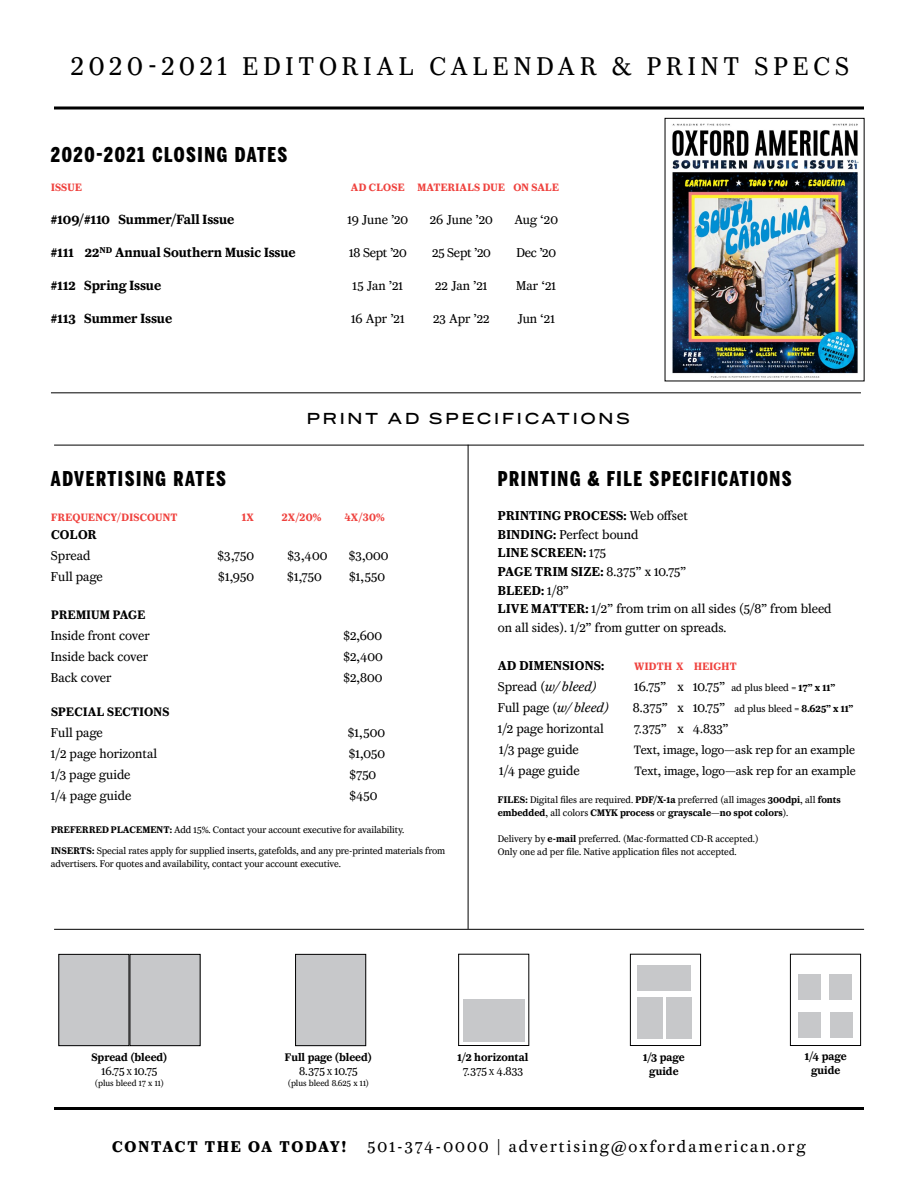
<style>
.page{position:relative;width:918px;height:1188px;background:#fff}
.page>*{position:absolute;margin:0;border:0;box-sizing:border-box;transform-origin:0 0}
.t1{font:27px "Caponi Text";letter-spacing:.18em;color:#000}
.t2{font:900 20.25px "Benton Sans Compressed";letter-spacing:.08em;color:#000}
.t3{font:17.25px "Caponi Text";letter-spacing:.12em;color:#000}
.t4{font:500 15px "Benton Sans Wide";letter-spacing:.18em;color:#000}
.t5{font:600 14.1px "Caponi Text";color:#000}
.t6{font:13.5px/18.8px "Caponi Text";color:#000}
.t7{font:600 13.5px "Caponi Text";letter-spacing:.02em;color:#000}
.t8{font:italic 13.5px "Caponi Text";color:#000}
.t9{font:600 12.9px "Caponi Text";letter-spacing:.02em;color:#000}
.t10{font:12.75px "Caponi Text";letter-spacing:-.005em;color:#000}
.t11{font:12px "Caponi Text";letter-spacing:-.005em;color:#000}
.t12{font:600 11.55px/14px "Caponi Text";color:#000;text-align:center}
.t13{font:600 11.25px "Caponi Text";letter-spacing:.02em;color:#ef413d}
.t14{font:10.05px/20.1px "Caponi Text";letter-spacing:-.01em;color:#000}
.t15{font:600 10.05px/12.9px "Caponi Text";color:#000}
.t16{font:9px "Caponi Text";letter-spacing:-.005em;color:#000}
.s1{font-weight:600}
.s2{font-style:normal}
.s3{font-size:10.5px}
.s4{font-weight:600;font-size:10.5px}
.s5{font-style:italic}
.s6{font-weight:400}
.s7{font-weight:500}
.s8{font-size:9px}
.s9{font-weight:700;font-size:16.35px}
</style>
<div class="page">
<svg style="left:54px;top:106px;width:810px;height:4px;background:#3f3f3f"></svg>
<hr style="left:54px;top:1107px;width:810px;height:3px;background:#000">
<hr style="left:468px;top:445px;width:1px;height:484px;background:#000">
<hr style="left:54px;top:445px;width:810px;height:1px;background:#000">
<hr style="left:54px;top:929px;width:810px;height:1px;background:#000">
<div style="left:296px;top:954px;width:70px;height:92px;background:#c7c8ca"></div>
<div style="left:295px;top:954px;width:71px;height:92px;border:1px solid #000"></div>
<div style="left:458px;top:954px;width:71px;height:92px;border:1px solid #000"></div>
<div style="left:463px;top:999px;width:62px;height:42px;background:#c7c8ca"></div>
<hr style="left:51px;top:392px;width:810px;height:1px;background:#000">
<div style="left:59px;top:954px;width:70px;height:92px;background:#c7c8ca"></div>
<div style="left:59px;top:954px;width:70px;height:92px;border:1px solid #000"></div>
<div style="left:130px;top:954px;width:70px;height:92px;background:#c7c8ca"></div>
<div style="left:130px;top:954px;width:70px;height:92px;border:1px solid #000"></div>
<img style="left:672px;top:123px;width:187px;height:255px">
<div style="left:790px;top:954px;width:71px;height:92px;border:1px solid #000"></div>
<div style="left:799px;top:1012px;width:22px;height:26px;background:#c7c8ca"></div>
<div style="left:830px;top:1012px;width:23px;height:26px;background:#c7c8ca"></div>
<div style="left:798px;top:975px;width:22px;height:25px;background:#c7c8ca"></div>
<div style="left:829px;top:975px;width:23px;height:25px;background:#c7c8ca"></div>
<div style="left:630px;top:954px;width:71px;height:92px;border:1px solid #000"></div>
<div style="left:637px;top:966px;width:54px;height:25px;background:#c7c8ca"></div>
<div style="left:666px;top:997px;width:25px;height:41px;background:#c7c8ca"></div>
<div style="left:638px;top:997px;width:25px;height:41px;background:#c7c8ca"></div>
<h1 class="t1" style="left:71px;top:45px;width:780px">2020-2021 EDITORIAL CALENDAR &amp; PRINT SPECS</h1>
<h2 class="t2" style="left:51px;top:142px;width:238px">2020-2021 CLOSING DATES</h2>
<p class="t13" style="left:51px;top:178px;width:32px">ISSUE</p>
<p class="t13" style="left:351px;top:178px;width:210px">AD CLOSE MATERIALS DUE ON SALE</p>
<p class="t5" style="left:51px;top:208px;width:185px">#109/#110 Summer/Fall Issue</p>
<p class="t6" style="left:347px;top:209px;width:62px">19 June ’20</p>
<p class="t6" style="left:430px;top:209px;width:64px">26 June ’20</p>
<p class="t6" style="left:514px;top:209px;width:45px">Aug ‘20</p>
<p class="t5" style="left:51px;top:241px;width:246px">#111 22<sup>ND</sup> Annual Southern Music Issue</p>
<p class="t6" style="left:349px;top:242px;width:59px">18 Sept ’20</p>
<p class="t6" style="left:432px;top:242px;width:60px">25 Sept ’20</p>
<p class="t6" style="left:516px;top:242px;width:41px">Dec ’20</p>
<p class="t5" style="left:51px;top:274px;width:112px">#112 Spring Issue</p>
<p class="t6" style="left:352px;top:275px;width:52px">15 Jan ’21</p>
<p class="t6" style="left:435px;top:275px;width:54px">22 Jan ’21</p>
<p class="t6" style="left:516px;top:275px;width:41px">Mar ‘21</p>
<p class="t5" style="left:51px;top:307px;width:123px">#113 Summer Issue</p>
<p class="t6" style="left:351px;top:308px;width:55px">16 Apr ’21</p>
<p class="t6" style="left:433px;top:308px;width:58px">23 Apr ’22</p>
<p class="t6" style="left:517px;top:308px;width:39px">Jun ‘21</p>
<p class="t4" style="left:307px;top:409px;width:325px">PRINT AD SPECIFICATIONS</p>
<h2 class="t2" style="left:51px;top:466px;width:177px">ADVERTISING RATES</h2>
<p class="t13" style="left:51px;top:508px;width:128px">FREQUENCY/DISCOUNT</p>
<p class="t13" style="left:242px;top:508px;width:14px">1X</p>
<p class="t13" style="left:282px;top:508px;width:41px">2X/20%</p>
<p class="t13" style="left:344px;top:508px;width:42px">4X/30%</p>
<p class="t7" style="left:51px;top:524px;width:47px">COLOR</p>
<p class="t6" style="left:51px;top:545px;width:41px">Spread</p>
<p class="t6" style="left:218px;top:545px;width:38px">$3,750</p>
<p class="t6" style="left:288px;top:545px;width:41px">$3,400</p>
<p class="t6" style="left:349px;top:545px;width:41px">$3,000</p>
<p class="t6" style="left:51px;top:566px;width:53px">Full page</p>
<p class="t6" style="left:218px;top:566px;width:37px">$1,950</p>
<p class="t6" style="left:287px;top:566px;width:36px">$1,750</p>
<p class="t6" style="left:349px;top:566px;width:37px">$1,550</p>
<p class="t9" style="left:51px;top:604px;width:96px">PREMIUM PAGE</p>
<p class="t6" style="left:51px;top:625px;width:100px">Inside front cover</p>
<p class="t6" style="left:343px;top:625px;width:40px">$2,600</p>
<p class="t6" style="left:51px;top:646px;width:99px">Inside back cover</p>
<p class="t6" style="left:343px;top:646px;width:41px">$2,400</p>
<p class="t6" style="left:51px;top:667px;width:62px">Back cover</p>
<p class="t6" style="left:343px;top:667px;width:40px">$2,800</p>
<p class="t9" style="left:51px;top:702px;width:120px">SPECIAL SECTIONS</p>
<p class="t6" style="left:51px;top:722px;width:53px">Full page</p>
<p class="t6" style="left:348px;top:722px;width:39px">$1,500</p>
<p class="t6" style="left:51px;top:743px;width:108px">1/2 page horizontal</p>
<p class="t6" style="left:349px;top:743px;width:38px">$1,050</p>
<p class="t6" style="left:51px;top:764px;width:81px">1/3 page guide</p>
<p class="t6" style="left:350px;top:764px;width:28px">$750</p>
<p class="t6" style="left:51px;top:785px;width:82px">1/4 page guide</p>
<p class="t6" style="left:350px;top:785px;width:30px">$450</p>
<p class="t14" style="left:51px;top:819px;width:396px"><span class="s1">PREFERRED PLACEMENT:</span> Add 15%. Contact your account executive for availability.<br><span class="s1">INSERTS:</span> Special rates apply for supplied inserts, gatefolds, and any pre-printed materials from</p>
<p class="t14" style="left:51px;top:852px;width:291px">advertisers. For quotes and availability, contact your account executive.</p>
<h2 class="t2" style="left:498px;top:466px;width:295px">PRINTING &amp; FILE SPECIFICATIONS</h2>
<p class="t6" style="left:498px;top:505px;width:335px"><span class="s1">PRINTING PROCESS:</span> Web offset<br><span class="s1">BINDING:</span> Perfect bound<br><span class="s1">LINE SCREEN:</span> 175<br><span class="s1">PAGE TRIM SIZE:</span> 8.375” x 10.75”<br><span class="s1">BLEED:</span> 1/8”<br><span class="s1">LIVE MATTER:</span> 1/2” from trim on all sides (5/8” from bleed on all sides). 1/2” from gutter on spreads.</p>
<p class="t7" style="left:498px;top:654px;width:108px">AD DIMENSIONS:</p>
<p class="t13" style="left:634px;top:657px;width:104px">WIDTH X HEIGHT</p>
<p class="t8" style="left:498px;top:676px;width:100px"><span class="s2">Spread (</span>w/ bleed)</p>
<p class="t6" style="left:634px;top:676px;width:202px">16.75” x 10.75” <span class="s3">ad plus bleed =</span> <span class="s4">17” x 11”</span></p>
<p class="t6" style="left:498px;top:697px;width:112px">Full page (<span class="s5">w/ bleed)</span></p>
<p class="t6" style="left:633px;top:697px;width:222px">8.375” x 10.75” <span class="s3">ad plus bleed =</span> <span class="s4">8.625” x 11”</span></p>
<p class="t6" style="left:498px;top:718px;width:108px">1/2 page horizontal</p>
<p class="t6" style="left:634px;top:718px;width:97px">7.375” x 4.833”</p>
<p class="t6" style="left:499px;top:739px;width:81px">1/3 page guide</p>
<p class="t10" style="left:634px;top:739px;width:223px">Text, image, logo—ask rep for an example</p>
<p class="t6" style="left:499px;top:760px;width:82px">1/4 page guide</p>
<p class="t10" style="left:635px;top:760px;width:223px">Text, image, logo—ask rep for an example</p>
<p class="t15" style="left:498px;top:793px;width:345px">FILES: <span class="s6">Digital files are required.</span> PDF/X-1a <span class="s6">preferred (all images</span> 300dpi<span class="s6">, all</span> fonts embedded<span class="s6">, all colors</span> CMYK process <span class="s6">or</span> grayscale<span class="s7">—</span>no spot colors<span class="s6">).</span></p>
<p class="t14" style="left:498px;top:832px;width:262px;line-height:12.9px">Delivery by <span class="s1">e-mail</span> preferred. (Mac-formatted CD-R accepted.)<br>Only one ad per file. Native application files not accepted.</p>
<p class="t12" style="left:91px;top:1049px;width:78px">Spread (bleed)</p>
<p class="t11" style="left:101px;top:1062px;width:58px">16.75 <span class="s8">X</span> 10.75</p>
<p class="t16" style="left:95px;top:1076px;width:70px">(plus bleed 17 x 11)</p>
<p class="t12" style="left:285px;top:1049px;width:89px">Full page (bleed)</p>
<p class="t11" style="left:299px;top:1062px;width:60px">8.375 <span class="s8">X</span> 10.75</p>
<p class="t16" style="left:288px;top:1076px;width:83px">(plus bleed 8.625 x 11)</p>
<p class="t12" style="left:457px;top:1049px;width:73px">1/2 horizontal</p>
<p class="t11" style="left:463px;top:1062px;width:62px">7.375 <span class="s8">X</span> 4.833</p>
<p class="t12" style="left:643px;top:1049px;width:43px">1/3 page guide</p>
<p class="t12" style="left:805px;top:1049px;width:43px">1/4 page guide</p>
<p class="t3" style="left:112px;top:1133px;width:695px"><span class="s9">CONTACT THE OA TODAY!</span> 501-374-0000 | advertising@oxfordamerican.org</p>
</div>
